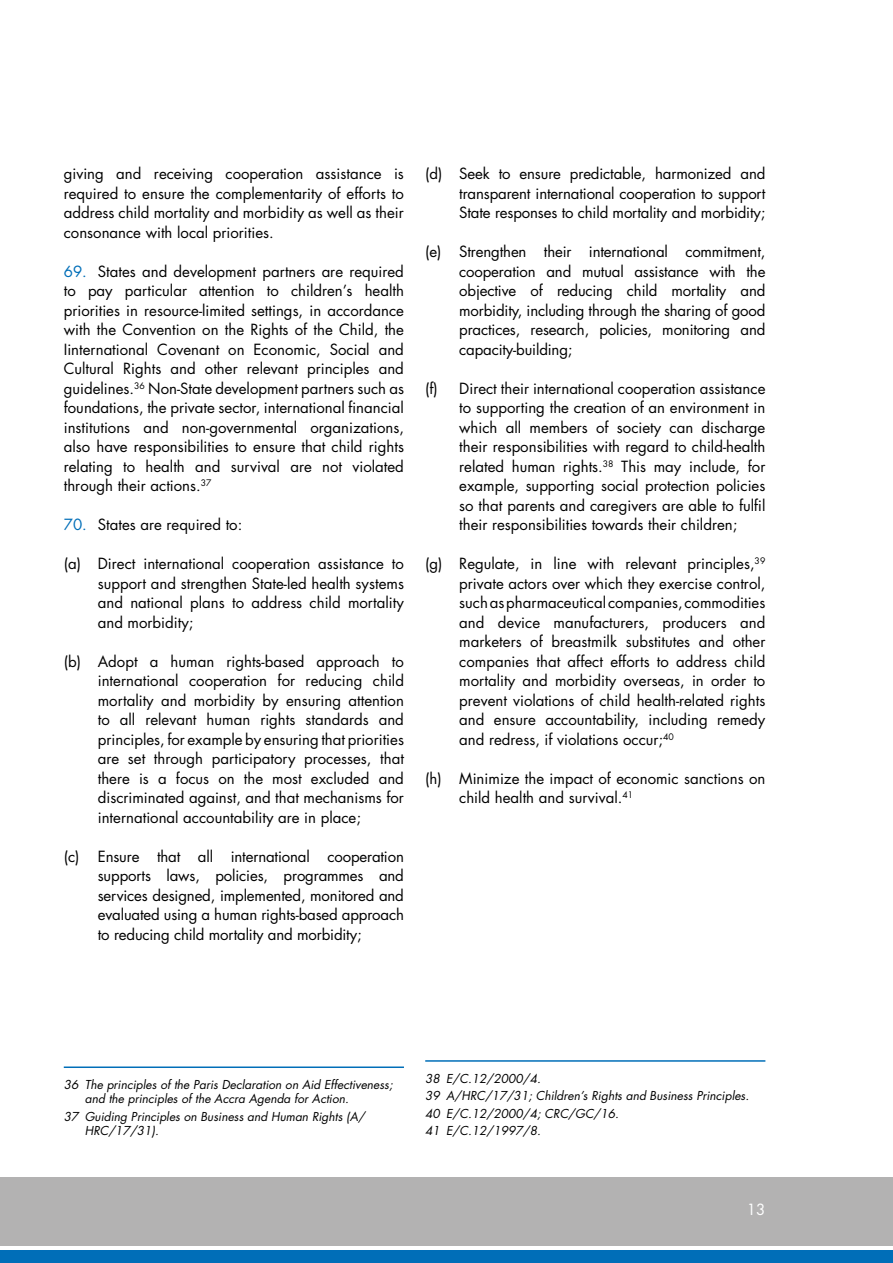
<style>
.page{position:relative;width:893px;height:1263px;background:#fff}
.page>*{position:absolute;margin:0;border:0;box-sizing:border-box;transform-origin:0 0}
.t1{font:15px/19.5px "Futura Std";color:#000;text-align:justify}
.t2{font:15px "Futura Std";color:#fff}
.t3{font:italic 12px/17.5px "Futura Std";color:#000}
.s1{color:#006eb8}
</style>
<div class="page">
<div style="left:0;top:1250px;width:893px;height:13px;background:#006eb8"></div>
<div style="left:0;top:1178px;width:893px;height:68px;background:#b3b2b2"></div>
<hr style="left:64px;top:1066px;width:340px;height:2px;background:#006eb8">
<hr style="left:425px;top:1060px;width:340px;height:2px;background:#006eb8">
<p class="t1" style="left:64px;top:164px;width:342px">giving and receiving cooperation assistance is required to ensure the complementarity of efforts to address child mortality and morbidity as well as their consonance with local priorities.</p>
<p class="t1" style="left:64px;top:261px;width:342px"><span class="s1">69.</span> States and development partners are required to pay particular attention to children’s health priorities in resource-limited settings, in accordance with the Convention on the Rights of the Child, the Iinternational Covenant on Economic, Social and Cultural Rights and other relevant principles and guidelines.<sup>36</sup> Non-State development partners such as foundations, the private sector, international financial institutions and non-governmental organizations, also have responsibilities to ensure that child rights relating to health and survival are not violated through their actions.<sup>37</sup></p>
<p class="t1" style="left:64px;top:515px;width:180px"><span class="s1">70.</span> States are required to:</p>
<p class="t1" style="left:98px;top:554px;width:308px;text-indent:-34px">(a) Direct international cooperation assistance to support and strengthen State-led health systems and national plans to address child mortality and morbidity;</p>
<p class="t1" style="left:98px;top:651px;width:308px;text-indent:-34px">(b) Adopt a human rights-based approach to international cooperation for reducing child mortality and morbidity by ensuring attention to all relevant human rights standards and principles, for example by ensuring that priorities are set through participatory processes, that there is a focus on the most excluded and discriminated against, and that mechanisms for international accountability are in place;</p>
<p class="t1" style="left:98px;top:846px;width:308px;text-indent:-34px">(c) Ensure that all international cooperation supports laws, policies, programmes and services designed, implemented, monitored and evaluated using a human rights-based approach to reducing child mortality and morbidity;</p>
<p class="t1" style="left:459px;top:164px;width:308px;text-indent:-34px">(d) Seek to ensure predictable, harmonized and transparent international cooperation to support State responses to child mortality and morbidity;</p>
<p class="t1" style="left:459px;top:242px;width:308px;text-indent:-34px">(e) Strengthen their international commitment, cooperation and mutual assistance with the objective of reducing child mortality and morbidity, including through the sharing of good practices, research, policies, monitoring and capacity-building;</p>
<p class="t1" style="left:459px;top:378px;width:308px;text-indent:-34px">(f) Direct their international cooperation assistance to supporting the creation of an environment in which all members of society can discharge their responsibilities with regard to child-health related human rights.<sup>38</sup> This may include, for example, supporting social protection policies so that parents and caregivers are able to fulfil their responsibilities towards their children;</p>
<p class="t1" style="left:459px;top:554px;width:308px;text-indent:-34px">(g) Regulate, in line with relevant principles,<sup>39 </sup>private actors over which they exercise control, such as pharmaceutical companies, commodities and device manufacturers, producers and marketers of breastmilk substitutes and other companies that affect efforts to address child mortality and morbidity overseas, in order to prevent violations of child health-related rights and ensure accountability, including remedy and redress, if violations occur;<sup>40</sup></p>
<p class="t1" style="left:459px;top:768px;width:308px;text-indent:-34px">(h) Minimize the impact of economic sanctions on child health and survival.<sup>41</sup></p>
<p class="t3" style="left:85px;top:1077px;width:309px;line-height:14.4px;text-indent:-21px">36 The principles of the Paris Declaration on Aid Effectiveness; and the principles of the Accra Agenda for Action.</p>
<p class="t3" style="left:85px;top:1109px;width:282px;line-height:14.4px;text-indent:-21px">37 Guiding Principles on Business and Human Rights (A/<br>HRC/17/31).</p>
<p class="t3" style="left:425px;top:1070px;width:325px">38 E/C.12/2000/4.<br>39 A/HRC/17/31; Children’s Rights and Business Principles.<br>40 E/C.12/2000/4; CRC/GC/16.<br>41 E/C.12/1997/8.</p>
<p class="t2" style="left:747px;top:1200px;width:20px">13</p>
</div>
